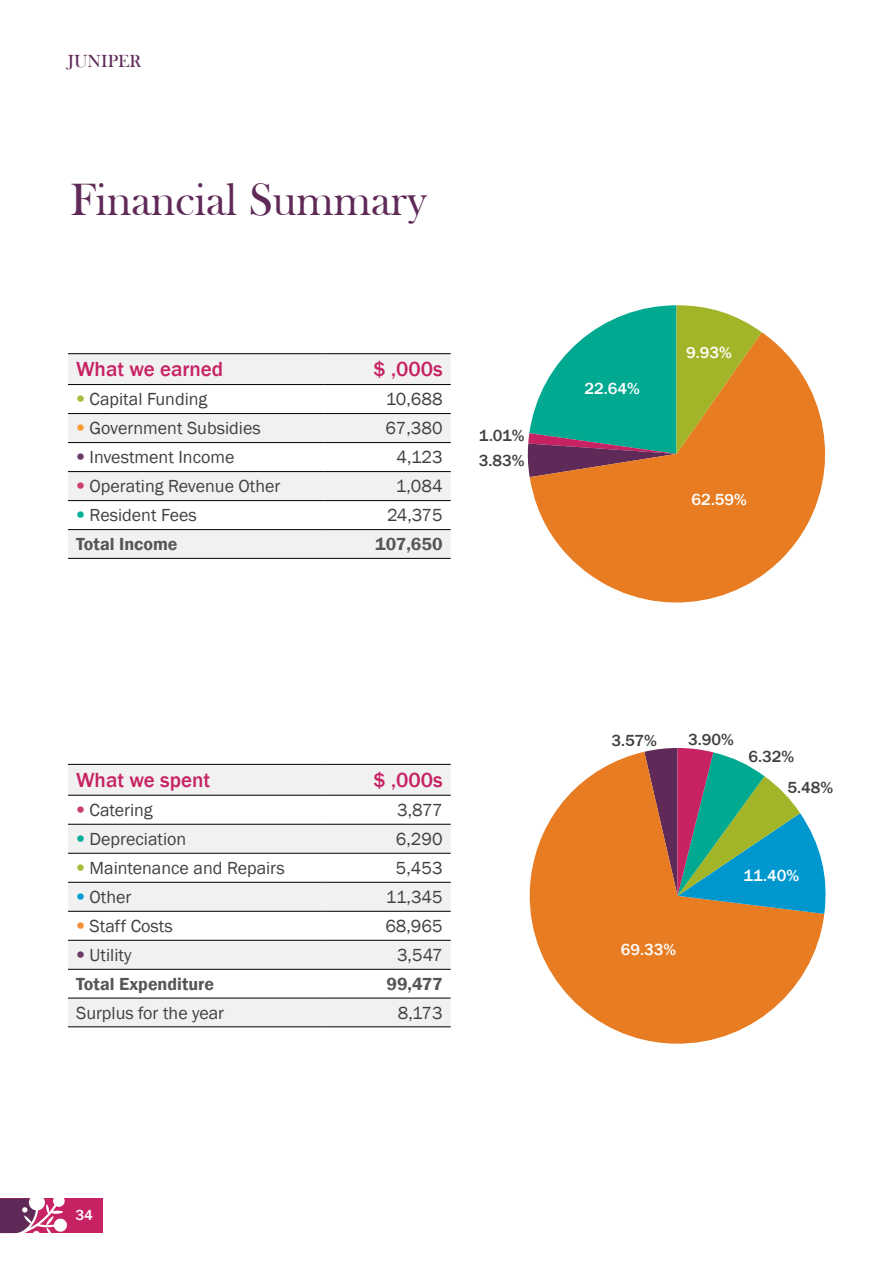
<style>
.page{position:relative;width:893px;height:1263px;background:#fff}
.page>*{position:absolute;margin:0;border:0;box-sizing:border-box;transform-origin:0 0}
.t1{font:46.5px "Bask Old Face";color:#602a58}
.t2{font:500 21px "Franklin Gothic";color:#c72263}
.t3{font:18px "Franklin Gothic";color:#414042}
.t4{font:600 18px "Franklin Gothic";color:#565659}
.t5{font:18px "Bask Old Face";color:#602a58}
.t6{font:500 16.5px/30.6px "Franklin Gothic";color:#414042}
.t7{font:500 16.5px "Franklin Gothic";color:#fff}
.t8{font:500 15px "Franklin Gothic";color:#fff}
.s1{font-family:"Helvetica Neue LT Std";color:#aaba3b}
.s2{font-family:"Helvetica Neue LT Std";color:#f99c34}
.s3{font-family:"Helvetica Neue LT Std";color:#6a3b63}
.s4{font-family:"Helvetica Neue LT Std";color:#cb416d}
.s5{font-family:"Helvetica Neue LT Std";color:#00af98}
.s6{font-family:"Helvetica Neue LT Std";color:#009ed3}
.s7{font-family:"Helvetica Neue LT Std";color:#f48d37}
</style>
<div class="page">
<svg style="left:68px;top:354px;width:383px;height:204px;fill:#f1f1f2"></svg>
<hr style="left:68px;top:384px;width:255px;height:1px;background:#000">
<hr style="left:323px;top:384px;width:128px;height:1px;background:#000">
<hr style="left:68px;top:413px;width:255px;height:1px;background:#000">
<hr style="left:323px;top:413px;width:128px;height:1px;background:#000">
<hr style="left:68px;top:442px;width:255px;height:1px;background:#000">
<hr style="left:323px;top:442px;width:128px;height:1px;background:#000">
<hr style="left:68px;top:471px;width:255px;height:1px;background:#000">
<hr style="left:323px;top:471px;width:128px;height:1px;background:#000">
<hr style="left:68px;top:500px;width:255px;height:1px;background:#000">
<hr style="left:323px;top:500px;width:128px;height:1px;background:#000">
<hr style="left:68px;top:529px;width:255px;height:1px;background:#000">
<hr style="left:323px;top:529px;width:128px;height:1px;background:#000">
<hr style="left:68px;top:353px;width:255px;height:1px;background:#000">
<hr style="left:323px;top:353px;width:128px;height:1px;background:#000">
<hr style="left:68px;top:558px;width:255px;height:1px;background:#000">
<hr style="left:323px;top:558px;width:128px;height:1px;background:#000">
<svg style="left:68px;top:765px;width:383px;height:261px;fill:#f1f1f2"></svg>
<hr style="left:68px;top:795px;width:255px;height:1px;background:#000">
<hr style="left:323px;top:795px;width:128px;height:1px;background:#000">
<hr style="left:68px;top:824px;width:255px;height:1px;background:#000">
<hr style="left:323px;top:824px;width:128px;height:1px;background:#000">
<hr style="left:68px;top:853px;width:255px;height:1px;background:#000">
<hr style="left:323px;top:853px;width:128px;height:1px;background:#000">
<hr style="left:68px;top:882px;width:255px;height:1px;background:#000">
<hr style="left:323px;top:882px;width:128px;height:1px;background:#000">
<hr style="left:68px;top:911px;width:255px;height:1px;background:#000">
<hr style="left:323px;top:911px;width:128px;height:1px;background:#000">
<hr style="left:68px;top:940px;width:255px;height:1px;background:#000">
<hr style="left:323px;top:940px;width:128px;height:1px;background:#000">
<hr style="left:68px;top:969px;width:255px;height:1px;background:#000">
<hr style="left:323px;top:969px;width:128px;height:1px;background:#000">
<hr style="left:68px;top:998px;width:255px;height:1px;background:#000">
<hr style="left:323px;top:998px;width:128px;height:1px;background:#000">
<hr style="left:68px;top:764px;width:255px;height:1px;background:#000">
<hr style="left:323px;top:764px;width:128px;height:1px;background:#000">
<hr style="left:68px;top:1026px;width:255px;height:1px;background:#000">
<hr style="left:323px;top:1026px;width:128px;height:1px;background:#000">
<svg style="left:529px;top:752px;width:295px;height:292px;fill:#e77c22"></svg>
<svg style="left:644px;top:748px;width:182px;height:166px;background:#799589"></svg>
<svg style="left:530px;top:332px;width:296px;height:271px;fill:#e77c22"></svg>
<svg style="left:527px;top:305px;width:235px;height:172px;background:#7da472"></svg>
<div style="left:0;top:1198px;width:102px;height:35px;background:#c72263"></div>
<svg style="left:0;top:1198px;width:67px;height:36px"></svg>
<p class="t5" style="left:68px;top:51px;width:74px">JUNIPER</p>
<h1 class="t1" style="left:71px;top:174px;width:357px">Financial Summary</h1>
<p class="t2" style="left:76px;top:356px;width:149px">What we earned</p>
<p class="t2" style="left:374px;top:356px;width:71px">$ ,000s</p>
<p class="t3" style="left:76px;top:388px;width:133px"><span class="s1">•</span> Capital Funding</p>
<p class="t3" style="left:386px;top:388px;width:58px">10,688</p>
<p class="t3" style="left:76px;top:417px;width:186px"><span class="s2">•</span> Government Subsidies</p>
<p class="t3" style="left:385px;top:417px;width:59px">67,380</p>
<p class="t3" style="left:76px;top:446px;width:160px"><span class="s3">•</span> Investment Income</p>
<p class="t3" style="left:397px;top:446px;width:47px">4,123</p>
<p class="t3" style="left:76px;top:475px;width:206px"><span class="s4">•</span> Operating Revenue Other</p>
<p class="t3" style="left:396px;top:475px;width:48px">1,084</p>
<p class="t3" style="left:76px;top:504px;width:122px"><span class="s5">•</span> Resident Fees</p>
<p class="t3" style="left:387px;top:504px;width:57px">24,375</p>
<p class="t4" style="left:76px;top:533px;width:103px">Total Income</p>
<p class="t4" style="left:375px;top:533px;width:69px">107,650</p>
<p class="t6" style="left:479px;top:420px;width:47px">1.01%</p>
<p class="t6" style="left:479px;top:445px;width:47px">3.83%</p>
<p class="t7" style="left:585px;top:378px;width:57px">22.64%</p>
<p class="t7" style="left:686px;top:343px;width:47px">9.93%</p>
<p class="t7" style="left:692px;top:489px;width:57px">62.59%</p>
<p class="t2" style="left:76px;top:767px;width:136px">What we spent</p>
<p class="t2" style="left:374px;top:767px;width:71px">$ ,000s</p>
<p class="t3" style="left:76px;top:799px;width:78px"><span class="s4">•</span> Catering</p>
<p class="t3" style="left:397px;top:799px;width:47px">3,877</p>
<p class="t3" style="left:76px;top:828px;width:112px"><span class="s5">•</span> Depreciation</p>
<p class="t3" style="left:396px;top:828px;width:48px">6,290</p>
<p class="t3" style="left:76px;top:857px;width:210px"><span class="s1">•</span> Maintenance and Repairs</p>
<p class="t3" style="left:396px;top:857px;width:48px">5,453</p>
<p class="t3" style="left:76px;top:886px;width:57px"><span class="s6">•</span> Other</p>
<p class="t3" style="left:386px;top:886px;width:58px">11,345</p>
<p class="t3" style="left:76px;top:915px;width:98px"><span class="s7">•</span> Staff Costs</p>
<p class="t3" style="left:385px;top:915px;width:59px">68,965</p>
<p class="t3" style="left:76px;top:944px;width:57px"><span class="s3">•</span> Utility</p>
<p class="t3" style="left:397px;top:944px;width:47px">3,547</p>
<p class="t4" style="left:76px;top:973px;width:139px">Total Expenditure</p>
<p class="t4" style="left:386px;top:973px;width:58px">99,477</p>
<p class="t3" style="left:76px;top:1001px;width:150px">Surplus for the year</p>
<p class="t3" style="left:398px;top:1001px;width:46px">8,173</p>
<p class="t6" style="left:612px;top:725px;width:47px">3.57%</p>
<p class="t6" style="left:688px;top:724px;width:47px">3.90%</p>
<p class="t6" style="left:788px;top:741px;width:47px;text-indent:-39px">6.32%<br>5.48%</p>
<p class="t7" style="left:621px;top:939px;width:57px">69.33%</p>
<p class="t7" style="left:743px;top:865px;width:57px">11.40%</p>
<p class="t8" style="left:75px;top:1206px;width:19px">34</p>
</div>
